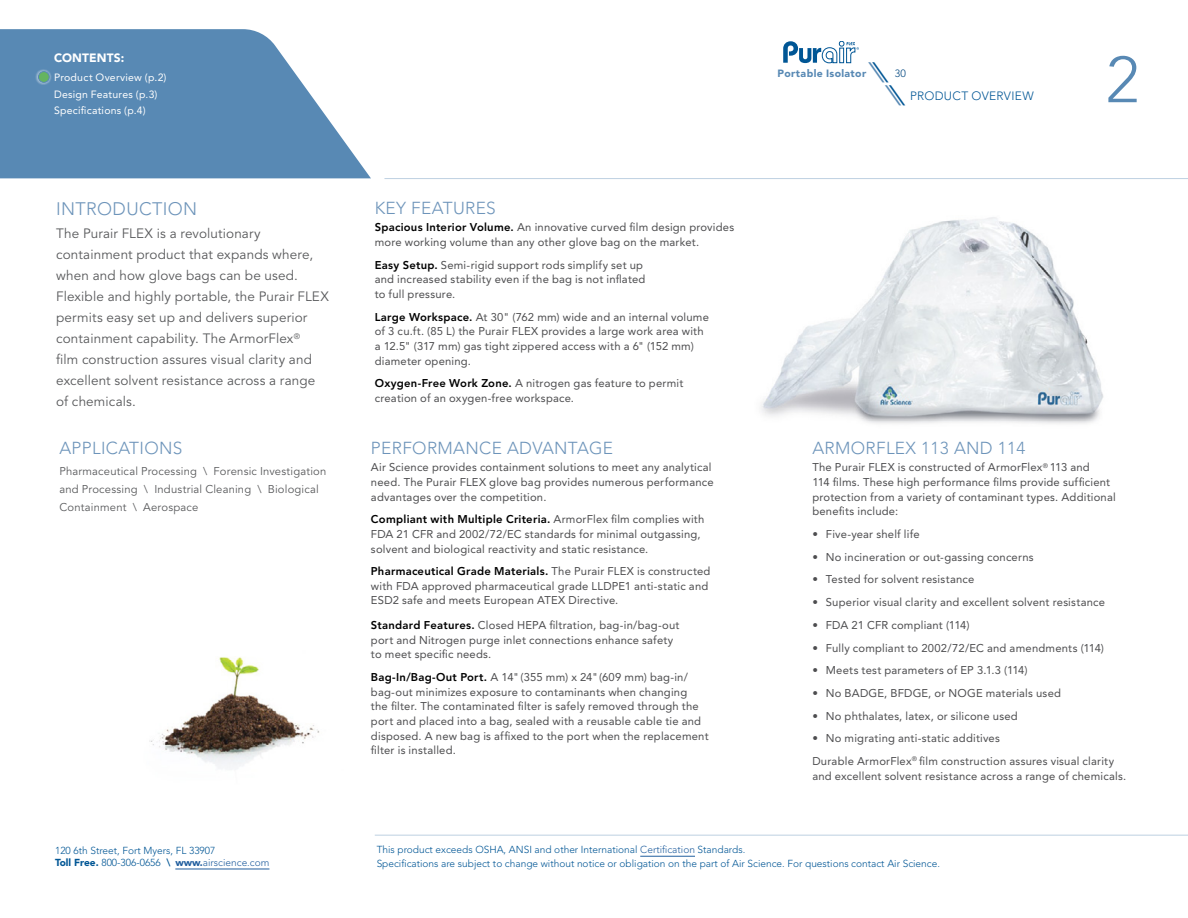
<style>
.page{position:relative;width:1188px;height:918px;background:#fff}
.page>*{position:absolute;margin:0;border:0;box-sizing:border-box;transform-origin:0 0}
.t1{font:300 64.5px "Avenir LT Std";color:#5889b4}
.t2{font:italic 24px "ITC Avant Garde Std";color:#5889b4}
.t3{font:300 18px "Avenir LT Std";letter-spacing:.02em;color:#6d94ba}
.t4{font:300 17.25px "Avenir LT Std";letter-spacing:.02em;color:#6d94ba}
.t5{font:13.5px/21px "Avenir LT Std";letter-spacing:.01em;color:#58595b}
.t6{font:300 12px "Avenir LT Std";letter-spacing:.025em;color:#005695}
.t7{font:900 12px "Avenir LT Std";letter-spacing:.01em;color:#fff}
.t8{font:11.25px/14.7px "Avenir LT Std";letter-spacing:.02em;color:#4d4d4f}
.t9{font:11.25px/18px "Avenir LT Std";letter-spacing:.015em;color:#58595b}
.t10{font:10.5px/16.5px "Avenir LT Std";letter-spacing:.02em;color:#fff}
.t11{font:900 10.5px "Avenir LT Std";letter-spacing:.035em;color:#5889b4}
.t12{font:300 10.5px "Avenir LT Std";color:#00467f}
.t13{font:300 10.2px/12px "Avenir LT Std";color:#005695}
.s1{font-weight:900}
.s2{font-weight:800}
.s3{font-weight:900;color:#215e9e}
.s4{color:#215e9e}
.s5{font-weight:800;color:#000}
.s6{color:#005695}
.s7{font-family:"ITC Avant Garde Std";font-weight:400;font-style:italic;font-size:24px;color:#5889b4}
.s8{font-family:"ITC Avant Garde Std";font-weight:400;font-style:italic;font-size:24px}
</style>
<div class="page">
<hr style="left:384px;top:178px;width:804px;height:1px;background:#5889b4">
<hr style="left:175px;top:869px;width:94px;height:1px;background:#215e9e">
<hr style="left:375px;top:835px;width:813px;height:1px;background:#5889b4">
<svg style="left:783px;top:41px;width:76px;height:22px"></svg>
<svg style="left:0;top:29px;width:371px;height:149px;background:#709abf"></svg>
<img style="left:761px;top:217px;width:343px;height:207px">
<hr style="left:640px;top:856px;width:55px;height:1px;background:#215e9e">
<svg style="left:35px;top:69px;width:17px;height:16px"></svg>
<div style="left:38px;top:72px;width:11px;height:10px;background:#65b460;border-radius:50%"></div>
<div style="left:38px;top:71px;width:11px;height:12px;border:1px solid #5889b4;border-radius:50%"></div>
<img style="left:149px;top:657px;width:171px;height:111px">
<p class="t7" style="left:54px;top:51px;width:72px">CONTENTS:</p>
<p class="t10" style="left:54px;top:69px;width:114px">Product Overview (p.2)<br>Design Features (p.3)<br>Specifications (p.4)</p>
<h3 class="t3" style="left:56px;top:198px;width:143px">INTRODUCTION</h3>
<p class="t5" style="left:56px;top:224px;width:274px">The Purair FLEX is a revolutionary containment product that expands where, when and how glove bags can be used.<br>Flexible and highly portable, the Purair FLEX permits easy set up and delivers superior containment capability. The ArmorFlex<sup>®<br></sup>film construction assures visual clarity and excellent solvent resistance across a range of chemicals.</p>
<h3 class="t4" style="left:59px;top:438px;width:125px">APPLICATIONS</h3>
<p class="t9" style="left:59px;top:462px;width:268px">Pharmaceutical Processing \ Forensic Investigation and Processing \ Industrial Cleaning \ Biological<br>Containment \ Aerospace</p>
<p class="t13" style="left:55px;top:845px;width:216px">120 6th Street, Fort Myers, FL 33907<br><span class="s1">Toll Free.</span> 800-306-0656 <span class="s2">\</span> <span class="s3">www.</span><span class="s4">airscience.com</span></p>
<h3 class="t4" style="left:375px;top:198px;width:123px">KEY FEATURES</h3>
<p class="t8" style="left:375px;top:220px;width:361px"><span class="s5">Spacious Interior Volume.</span> An innovative curved film design provides more working volume than any other glove bag on the market.</p>
<p class="t8" style="left:375px;top:258px;width:272px"><span class="s5">Easy Setup.</span> Semi-rigid support rods simplify set up and increased stability even if the bag is not inflated to full pressure.</p>
<p class="t8" style="left:375px;top:310px;width:336px"><span class="s5">Large Workspace.</span> At 30" (762 mm) wide and an internal volume of 3 cu.ft. (85 L) the Purair FLEX provides a large work area with a 12.5" (317 mm) gas tight zippered access with a 6" (152 mm) diameter opening.</p>
<p class="t8" style="left:375px;top:376px;width:310px"><span class="s5">Oxygen-Free Work Zone.</span> A nitrogen gas feature to permit creation of an oxygen-free workspace.</p>
<h3 class="t4" style="left:371px;top:438px;width:244px">PERFORMANCE ADVANTAGE</h3>
<p class="t8" style="left:371px;top:460px;width:344px">Air Science provides containment solutions to meet any analytical need. The Purair FLEX glove bag provides numerous performance advantages over the competition.</p>
<p class="t8" style="left:371px;top:512px;width:335px"><span class="s5">Compliant with Multiple Criteria.</span> ArmorFlex film complies with<br>FDA 21 CFR and 2002/72/EC standards for minimal outgassing, solvent and biological reactivity and static resistance.</p>
<p class="t8" style="left:371px;top:564px;width:341px"><span class="s5">Pharmaceutical Grade Materials.</span> The Purair FLEX is constructed with FDA approved pharmaceutical grade LLDPE1 anti-static and<br>ESD2 safe and meets European ATEX Directive.</p>
<p class="t8" style="left:371px;top:618px;width:310px"><span class="s5">Standard Features.</span> Closed HEPA filtration, bag-in/bag-out port and Nitrogen purge inlet connections enhance safety to meet specific needs.</p>
<p class="t8" style="left:371px;top:670px;width:339px"><span class="s5">Bag-In/Bag-Out Port.</span> A 14" (355 mm) x 24" (609 mm) bag-in/ bag-out minimizes exposure to contaminants when changing<br>the filter. The contaminated filter is safely removed through the port and placed into a bag, sealed with a reusable cable tie and disposed. A new bag is affixed to the port when the replacement filter is installed.</p>
<p class="t11" style="left:778px;top:67px;width:90px">Portable Isolator</p>
<h2 class="t2" style="left:872px;top:56px;width:28px">\<span class="s6">\</span></h2>
<p class="t12" style="left:895px;top:67px;width:13px">30</p>
<p class="t6" style="left:889px;top:89px;width:146px"><span class="s7">\</span><span class="s8">\</span>PRODUCT OVERVIEW</p>
<h1 class="t1" style="left:1106px;top:42px;width:35px">2</h1>
<h3 class="t4" style="left:812px;top:438px;width:215px">ARMORFLEX 113 AND 114</h3>
<p class="t8" style="left:812px;top:460px;width:305px">The Purair FLEX is constructed of ArmorFlex<sup>®</sup> 113 and<br>114 films. These high performance films provide sufficient protection from a variety of contaminant types. Additional benefits include:</p>
<p class="t8" style="left:812px;top:527px;width:109px">• Five-year shelf life</p>
<p class="t8" style="left:812px;top:549px;width:223px">• No incineration or out-gassing concerns</p>
<p class="t8" style="left:812px;top:572px;width:164px">• Tested for solvent resistance</p>
<p class="t8" style="left:812px;top:595px;width:294px">• Superior visual clarity and excellent solvent resistance</p>
<p class="t8" style="left:812px;top:618px;width:159px">• FDA 21 CFR compliant (114)</p>
<p class="t8" style="left:812px;top:640px;width:293px">• Fully compliant to 2002/72/EC and amendments (114)</p>
<p class="t8" style="left:812px;top:663px;width:217px">• Meets test parameters of EP 3.1.3 (114)</p>
<p class="t8" style="left:812px;top:686px;width:250px">• No BADGE, BFDGE, or NOGE materials used</p>
<p class="t8" style="left:812px;top:709px;width:207px">• No phthalates, latex, or silicone used</p>
<p class="t8" style="left:812px;top:727px;width:303px;line-height:22.6px">• No migrating anti-static additives<br>Durable ArmorFlex<sup>®</sup> film construction assures visual clarity</p>
<p class="t8" style="left:812px;top:769px;width:315px">and excellent solvent resistance across a range of chemicals.</p>
<p class="t13" style="left:377px;top:843px;width:565px;line-height:13.5px">This product exceeds OSHA, ANSI and other International <span class="s4">Certification</span> Standards.<br>Specifications are subject to change without notice or obligation on the part of Air Science. For questions contact Air Science.</p>
</div>
